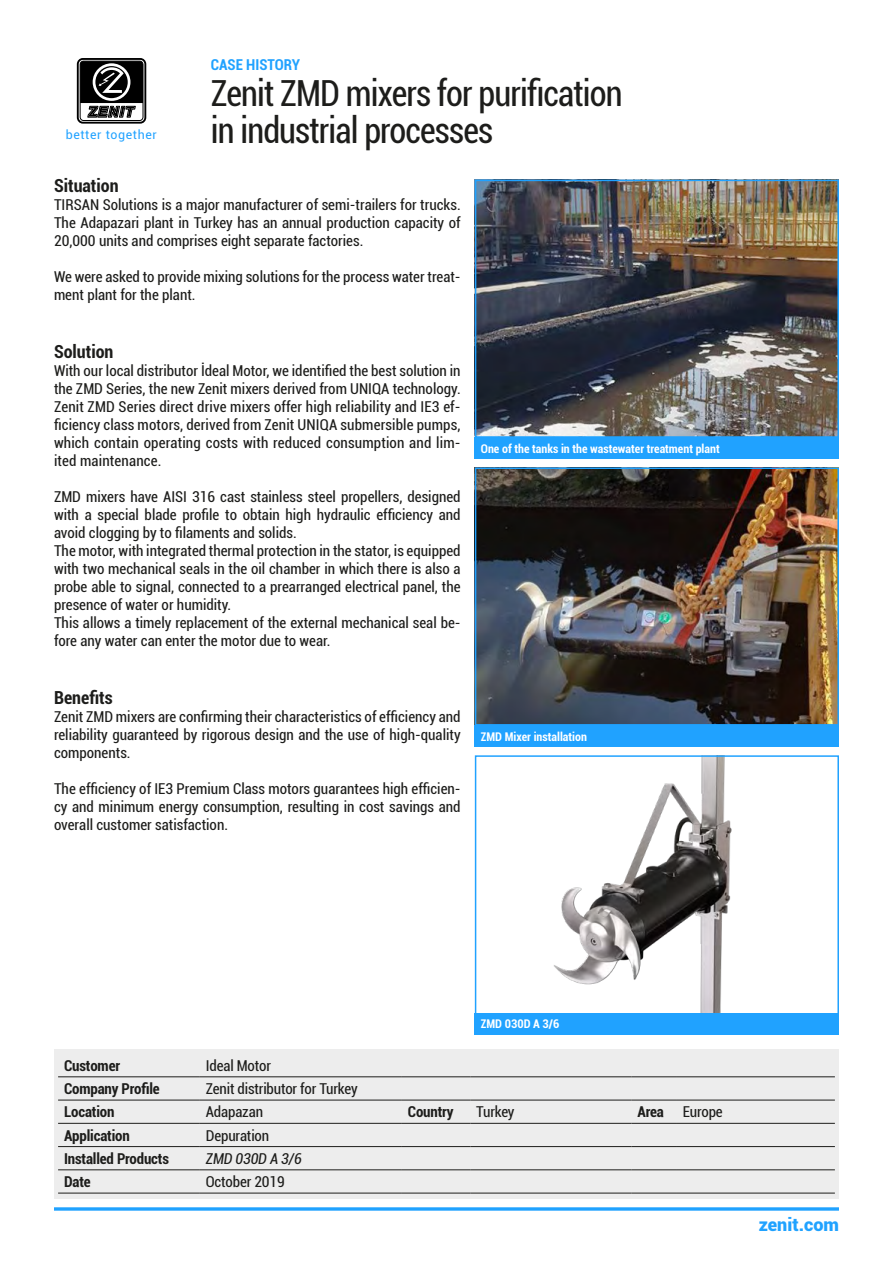
<style>
.page{position:relative;width:893px;height:1263px;background:#fff}
.page>*{position:absolute;margin:0;border:0;box-sizing:border-box;transform-origin:0 0}
.t1{font:condensed 36px/37.5px "Roboto";letter-spacing:-.025em;color:#1d1d1b;scale:.95 1}
.t2{font:700 condensed 18px "Roboto";color:#1d1d1b}
.t3{font:900 18px "Roboto";color:#20a2ff}
.t4{font:condensed 15px/18px "Roboto";color:#1d1d1b;text-align:justify}
.t5{font:700 condensed 15px "Roboto";letter-spacing:-.01em;color:#1d1d1b}
.t6{font:italic condensed 15px "Roboto";letter-spacing:-.01em;color:#1d1d1b}
.t7{font:700 condensed 15px "Roboto";color:#20a2ff}
.t8{font:12.3px "Roboto";letter-spacing:.05em;color:#20a2ff}
.t9{font:700 condensed 12px "Roboto";color:#fff}
</style>
<div class="page">
<div style="left:77px;top:58px;width:69px;height:66px;border:2px solid #000;border-radius:5px"></div>
<div style="left:80px;top:61px;width:63px;height:60px;border:1px solid #000;border-radius:3px"></div>
<svg style="left:80px;top:61px;width:63px;height:57px"></svg>
<svg style="left:54px;top:1207px;width:785px;height:4px;background:#42b0ff"></svg>
<div style="left:54px;top:1049px;width:785px;height:149px;background:#ededed"></div>
<img style="left:478px;top:183px;width:358px;height:252px">
<div style="left:475px;top:180px;width:364px;height:258px;border:2px solid #20a2ff"></div>
<img style="left:478px;top:470px;width:358px;height:252px">
<div style="left:475px;top:467px;width:364px;height:258px;border:2px solid #20a2ff"></div>
<img style="left:553px;top:758px;width:179px;height:254px">
<div style="left:475px;top:755px;width:364px;height:260px;border:2px solid #20a2ff"></div>
<div style="left:475px;top:1013px;width:364px;height:21px;background:#20a2ff"></div>
<div style="left:475px;top:438px;width:364px;height:21px;background:#20a2ff"></div>
<div style="left:475px;top:726px;width:364px;height:21px;background:#20a2ff"></div>
<hr style="left:58px;top:1076px;width:142px;height:1px;background:#1d1d1b">
<hr style="left:200px;top:1076px;width:202px;height:1px;background:#1d1d1b">
<hr style="left:402px;top:1076px;width:68px;height:1px;background:#1d1d1b">
<hr style="left:470px;top:1076px;width:162px;height:1px;background:#1d1d1b">
<hr style="left:632px;top:1076px;width:45px;height:1px;background:#1d1d1b">
<hr style="left:677px;top:1076px;width:158px;height:1px;background:#1d1d1b">
<hr style="left:58px;top:1100px;width:142px;height:1px;background:#1d1d1b">
<hr style="left:200px;top:1100px;width:202px;height:1px;background:#1d1d1b">
<hr style="left:402px;top:1100px;width:68px;height:1px;background:#1d1d1b">
<hr style="left:470px;top:1100px;width:162px;height:1px;background:#1d1d1b">
<hr style="left:632px;top:1100px;width:45px;height:1px;background:#1d1d1b">
<hr style="left:677px;top:1100px;width:158px;height:1px;background:#1d1d1b">
<hr style="left:58px;top:1123px;width:142px;height:1px;background:#1d1d1b">
<hr style="left:200px;top:1123px;width:202px;height:1px;background:#1d1d1b">
<hr style="left:402px;top:1123px;width:68px;height:1px;background:#1d1d1b">
<hr style="left:470px;top:1123px;width:162px;height:1px;background:#1d1d1b">
<hr style="left:632px;top:1123px;width:45px;height:1px;background:#1d1d1b">
<hr style="left:677px;top:1123px;width:158px;height:1px;background:#1d1d1b">
<hr style="left:58px;top:1146px;width:142px;height:1px;background:#1d1d1b">
<hr style="left:200px;top:1146px;width:202px;height:1px;background:#1d1d1b">
<hr style="left:402px;top:1146px;width:68px;height:1px;background:#1d1d1b">
<hr style="left:470px;top:1146px;width:162px;height:1px;background:#1d1d1b">
<hr style="left:632px;top:1146px;width:45px;height:1px;background:#1d1d1b">
<hr style="left:677px;top:1146px;width:158px;height:1px;background:#1d1d1b">
<hr style="left:58px;top:1169px;width:142px;height:1px;background:#1d1d1b">
<hr style="left:200px;top:1169px;width:202px;height:1px;background:#1d1d1b">
<hr style="left:402px;top:1169px;width:68px;height:1px;background:#1d1d1b">
<hr style="left:470px;top:1169px;width:162px;height:1px;background:#1d1d1b">
<hr style="left:632px;top:1169px;width:45px;height:1px;background:#1d1d1b">
<hr style="left:677px;top:1169px;width:158px;height:1px;background:#1d1d1b">
<hr style="left:58px;top:1193px;width:142px;height:1px;background:#1d1d1b">
<hr style="left:200px;top:1193px;width:202px;height:1px;background:#1d1d1b">
<hr style="left:402px;top:1193px;width:68px;height:1px;background:#1d1d1b">
<hr style="left:470px;top:1193px;width:162px;height:1px;background:#1d1d1b">
<hr style="left:632px;top:1193px;width:45px;height:1px;background:#1d1d1b">
<hr style="left:677px;top:1193px;width:158px;height:1px;background:#1d1d1b">
<p class="t8" style="left:66px;top:126px;width:93px">better together</p>
<p class="t7" style="left:211px;top:54px;width:91px">CASE HISTORY</p>
<h1 class="t1" style="left:211px;top:73px;width:435px">Zenit ZMD mixers for purification in industrial processes</h1>
<p class="t2" style="left:54px;top:173px;width:66px">Situation</p>
<p class="t4" style="left:54px;top:196px;width:408px">TIRSAN Solutions is a major manufacturer of semi-trailers for trucks.<br>The Adapazari plant in Turkey has an annual production capacity of 20,000 units and comprises eight separate factories.</p>
<p class="t4" style="left:54px;top:268px;width:408px">We were asked to provide mixing solutions for the process water treat&shy;ment plant for the plant.</p>
<p class="t2" style="left:54px;top:339px;width:61px">Solution</p>
<p class="t4" style="left:54px;top:361px;width:408px">With our local distributor İdeal Motor, we identified the best solution in the ZMD Series, the new Zenit mixers derived from UNIQA technology.<br>Zenit ZMD Series direct drive mixers offer high reliability and IE3 ef&shy;ficiency class motors, derived from Zenit UNIQA submersible pumps, which contain operating costs with reduced consumption and lim&shy;ited maintenance.</p>
<p class="t4" style="left:54px;top:487px;width:408px;text-align:left">ZMD mixers have AISI 316 cast stainless steel propellers, designed with a special blade profile to obtain high hydraulic efficiency and avoid clogging by to filaments and solids.<br>The motor, with integrated thermal protection in the stator, is equipped with two mechanical seals in the oil chamber in which there is also a probe able to signal, connected to a prearranged electrical panel, the presence of water or humidity.<br>This allows a timely replacement of the external mechanical seal be&shy;fore any water can enter the motor due to wear.</p>
<p class="t2" style="left:54px;top:685px;width:60px">Benefits</p>
<p class="t4" style="left:54px;top:707px;width:408px">Zenit ZMD mixers are confirming their characteristics of efficiency and reliability guaranteed by rigorous design and the use of high-quality components.</p>
<p class="t4" style="left:54px;top:779px;width:408px">The efficiency of IE3 Premium Class motors guarantees high efficien&shy;cy and minimum energy consumption, resulting in cost savings and overall customer satisfaction.</p>
<p class="t9" style="left:481px;top:440px;width:240px">One of the tanks in the wastewater treatment plant</p>
<p class="t9" style="left:481px;top:728px;width:108px">ZMD Mixer installation</p>
<p class="t9" style="left:481px;top:1016px;width:80px">ZMD 030D A 3/6</p>
<p class="t5" style="left:64px;top:1055px;width:57px">Customer</p>
<p class="t4" style="left:206px;top:1056px;width:67px">Ideal Motor</p>
<p class="t5" style="left:64px;top:1078px;width:97px">Company Profile</p>
<p class="t4" style="left:206px;top:1079px;width:153px">Zenit distributor for Turkey</p>
<p class="t5" style="left:64px;top:1101px;width:52px">Location</p>
<p class="t4" style="left:206px;top:1102px;width:59px">Adapazan</p>
<p class="t5" style="left:408px;top:1101px;width:47px">Country</p>
<p class="t4" style="left:476px;top:1102px;width:40px">Turkey</p>
<p class="t5" style="left:638px;top:1101px;width:28px">Area</p>
<p class="t4" style="left:683px;top:1102px;width:41px">Europe</p>
<p class="t5" style="left:64px;top:1125px;width:67px">Application</p>
<p class="t4" style="left:206px;top:1126px;width:65px">Depuration</p>
<p class="t5" style="left:64px;top:1148px;width:106px">Installed Products</p>
<p class="t6" style="left:206px;top:1148px;width:97px">ZMD 030D A 3/6</p>
<p class="t5" style="left:64px;top:1171px;width:28px">Date</p>
<p class="t4" style="left:206px;top:1172px;width:81px">October 2019</p>
<p class="t3" style="left:759px;top:1212px;width:82px">zenit.com</p>
</div>
